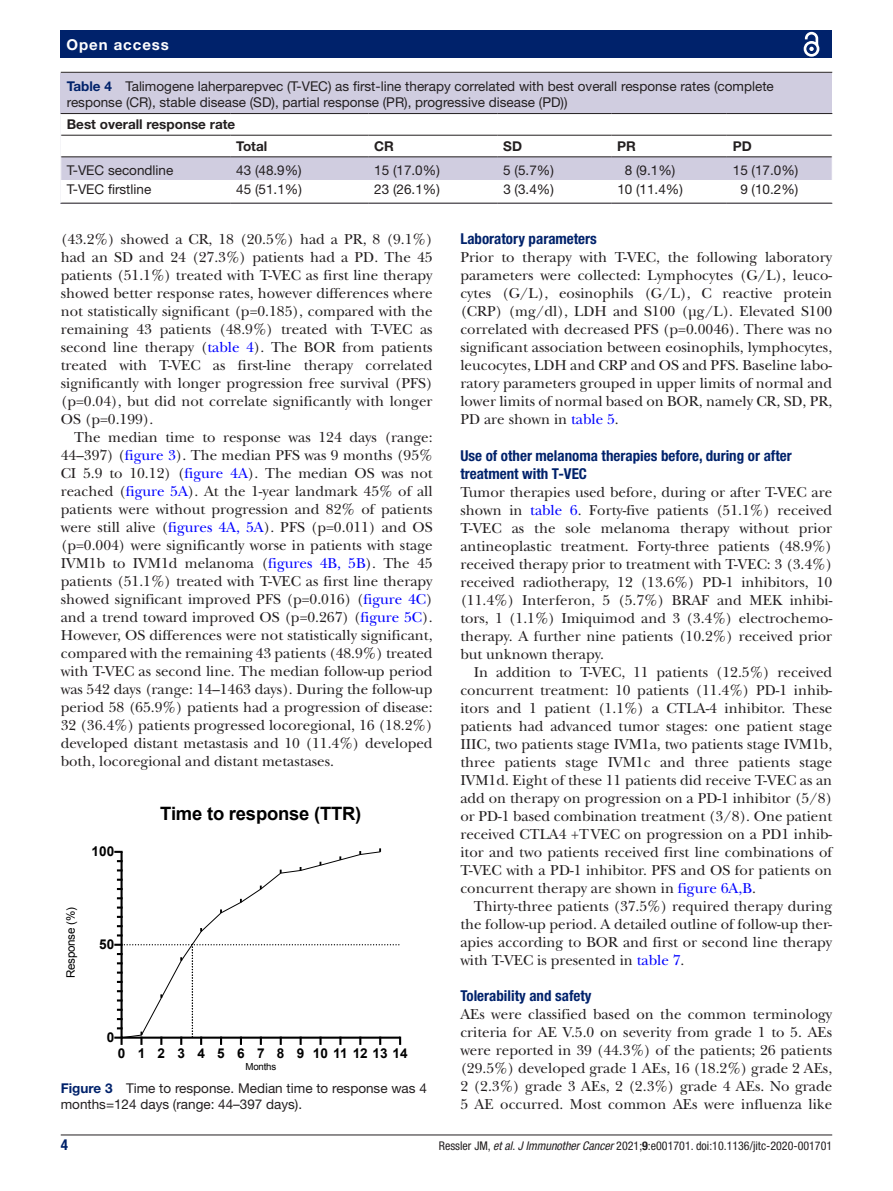
<style>
.page{position:relative;width:893px;height:1191px;background:#fff}
.page>*{position:absolute;margin:0;border:0;box-sizing:border-box;transform-origin:0 0}
.t1{font:700 18.45px "Arial";letter-spacing:-.01em;color:#000}
.t2{font:15px/18px "New Baskerville";color:#231f20;text-align:justify}
.t3{font:700 condensed 15px/18px "Helvetica Neue LT Std";color:#00226b}
.t4{font:700 15px "Helvetica Neue LT Std";letter-spacing:.065em;color:#fff}
.t5{font:13.5px/16.5px "Helvetica Neue LT Std";color:#231f20}
.t6{font:700 13.5px "Helvetica Neue LT Std";color:#231f20}
.t7{font:700 13.5px "Arial";letter-spacing:.175em;color:#000}
.t8{font:700 13.5px "Arial";color:#000}
.t9{font:condensed 12px "Helvetica Neue LT Std";color:#231f20}
.t10{font:11.7px "Arial";letter-spacing:-.015em;color:#000}
.t11{font:9.75px "Arial";letter-spacing:-.02em;color:#000}
.s1{font-weight:700;color:#00226b}
.s2{color:#00f}
.s3{font-style:italic}
.s4{font-weight:700}
</style>
<div class="page">
<hr style="left:61px;top:1134px;width:771px;height:1px;background:#231f20">
<div style="left:61px;top:31px;width:771px;height:27px;background:#00226b"></div>
<svg style="left:803px;top:31px;width:17px;height:26px"></svg>
<div style="left:61px;top:73px;width:771px;height:130px;background:#d0cde0"></div>
<hr style="left:61px;top:72px;width:771px;height:1px;background:#231f20">
<hr style="left:61px;top:113px;width:169px;height:1px;background:#231f20">
<hr style="left:230px;top:113px;width:138px;height:1px;background:#231f20">
<hr style="left:368px;top:113px;width:129px;height:1px;background:#231f20">
<hr style="left:497px;top:113px;width:114px;height:1px;background:#231f20">
<hr style="left:611px;top:113px;width:116px;height:1px;background:#231f20">
<hr style="left:727px;top:113px;width:105px;height:1px;background:#231f20">
<hr style="left:61px;top:203px;width:169px;height:1px;background:#231f20">
<hr style="left:230px;top:203px;width:138px;height:1px;background:#231f20">
<hr style="left:368px;top:203px;width:129px;height:1px;background:#231f20">
<hr style="left:497px;top:203px;width:114px;height:1px;background:#231f20">
<hr style="left:611px;top:203px;width:116px;height:1px;background:#231f20">
<hr style="left:727px;top:203px;width:105px;height:1px;background:#231f20">
<svg style="left:60px;top:114px;width:773px;height:89px"></svg>
<svg style="left:115px;top:850px;width:7px;height:3px"></svg>
<svg style="left:121px;top:851px;width:260px;height:92px"></svg>
<svg style="left:115px;top:943px;width:286px;height:100px"></svg>
<p class="t4" style="left:66px;top:35px;width:104px">Open access</p>
<p class="t5" style="left:67px;top:77px;width:709px"><span class="s1">Table 4</span> Talimogene laherparepvec (T-VEC) as first-line therapy correlated with best overall response rates (complete response (CR), stable disease (SD), partial response (PR), progressive disease (PD))</p>
<p class="t6" style="left:67px;top:116px;width:170px">Best overall response rate</p>
<p class="t6" style="left:236px;top:138px;width:32px">Total</p>
<p class="t6" style="left:374px;top:138px;width:21px">CR</p>
<p class="t6" style="left:503px;top:138px;width:20px">SD</p>
<p class="t6" style="left:617px;top:138px;width:20px">PR</p>
<p class="t6" style="left:733px;top:138px;width:21px">PD</p>
<p class="t5" style="left:67px;top:162px;width:108px">T-VEC secondline</p>
<p class="t5" style="left:236px;top:162px;width:67px">43 (48.9%)</p>
<p class="t5" style="left:374px;top:162px;width:67px">15 (17.0%)</p>
<p class="t5" style="left:503px;top:162px;width:52px">5 (5.7%)</p>
<p class="t5" style="left:625px;top:162px;width:52px">8 (9.1%)</p>
<p class="t5" style="left:733px;top:162px;width:67px">15 (17.0%)</p>
<p class="t5" style="left:67px;top:181px;width:86px">T-VEC firstline</p>
<p class="t5" style="left:236px;top:181px;width:67px">45 (51.1%)</p>
<p class="t5" style="left:374px;top:181px;width:67px">23 (26.1%)</p>
<p class="t5" style="left:503px;top:181px;width:52px">3 (3.4%)</p>
<p class="t5" style="left:617px;top:181px;width:67px">10 (11.4%)</p>
<p class="t5" style="left:740px;top:181px;width:60px">9 (10.2%)</p>
<p class="t2" style="left:61px;top:230px;width:373px">(43.2%) showed a CR, 18 (20.5%) had a PR, 8 (9.1%) had an SD and 24 (27.3%) patients had a PD. The 45 patients (51.1%) treated with T-VEC as first line therapy showed better response rates, however differences where not statistically significant (p=0.185), compared with the remaining 43 patients (48.9%) treated with T-VEC as second line therapy (<span class="s2">table 4</span>). The BOR from patients treated with T-VEC as first-line therapy correlated significantly with longer progression free survival (PFS) (p=0.04), but did not correlate significantly with longer OS (p=0.199).</p>
<p class="t2" style="left:61px;top:428px;width:373px;text-indent:14px">The median time to response was 124 days (range:<br>44–397) (<span class="s2">figure 3</span>). The median PFS was 9 months (95% CI 5.9 to 10.12) (<span class="s2">figure 4A</span>). The median OS was not reached (<span class="s2">figure 5A</span>). At the 1-year landmark 45% of all patients were without progression and 82% of patients were still alive (<span class="s2">figures 4A, 5A</span>). PFS (p=0.011) and OS (p=0.004) were significantly worse in patients with stage IVM1b to IVM1d melanoma (<span class="s2">figures 4B, 5B</span>). The 45 patients (51.1%) treated with T-VEC as first line therapy showed significant improved PFS (p=0.016) (<span class="s2">figure 4C</span>) and a trend toward improved OS (p=0.267) (<span class="s2">figure 5C</span>).<br>However, OS differences were not statistically significant, compared with the remaining 43 patients (48.9%) treated with T-VEC as second line. The median follow-up period was 542 days (range: 14–1463 days). During the follow-up period 58 (65.9%) patients had a progression of disease:<br>32 (36.4%) patients progressed locoregional, 16 (18.2%) developed distant metastasis and 10 (11.4%) developed both, locoregional and distant metastases.</p>
<p class="t8" style="left:92px;top:843px;width:24px">100</p>
<p class="t10" style="left:63px;top:978px;width:73px;rotate:-90deg">Response (%)</p>
<p class="t8" style="left:99px;top:935px;width:17px">50</p>
<p class="t1" style="left:160px;top:801px;width:203px">Time to response (TTR)</p>
<p class="t8" style="left:107px;top:1028px;width:9px">0</p>
<p class="t7" style="left:118px;top:1044px;width:291px">0 1 2 3 4 5 6 7 8 91011121314</p>
<p class="t11" style="left:245px;top:1060px;width:32px">Months</p>
<p class="t5" style="left:61px;top:1080px;width:368px"><span class="s1">Figure 3</span> Time to response. Median time to response was 4 months=124 days (range: 44–397 days).</p>
<p class="t3" style="left:460px;top:229px;width:138px">Laboratory parameters</p>
<p class="t2" style="left:460px;top:248px;width:373px">Prior to therapy with T-VEC, the following laboratory parameters were collected: Lymphocytes (G/L), leuco&shy;cytes (G/L), eosinophils (G/L), C reactive protein (CRP) (mg/dl), LDH and S100 (µg/L). Elevated S100 correlated with decreased PFS (p=0.0046). There was no significant association between eosinophils, lymphocytes, leucocytes, LDH and CRP and OS and PFS. Baseline labo&shy;ratory parameters grouped in upper limits of normal and lower limits of normal based on BOR, namely CR, SD, PR, PD are shown in <span class="s2">table 5</span>.</p>
<p class="t3" style="left:460px;top:446px;width:333px">Use of other melanoma therapies before, during or after treatment with T-VEC</p>
<p class="t2" style="left:460px;top:483px;width:373px">Tumor therapies used before, during or after T-VEC are shown in <span class="s2">table 6</span>. Forty-five patients (51.1%) received T-VEC as the sole melanoma therapy without prior antineoplastic treatment. Forty-three patients (48.9%) received therapy prior to treatment with T-VEC: 3 (3.4%) received radiotherapy, 12 (13.6%) PD-1 inhibitors, 10 (11.4%) Interferon, 5 (5.7%) BRAF and MEK inhibi&shy;tors, 1 (1.1%) Imiquimod and 3 (3.4%) electrochemo&shy;therapy. A further nine patients (10.2%) received prior but unknown therapy.</p>
<p class="t2" style="left:460px;top:663px;width:373px;text-indent:14px">In addition to T-VEC, 11 patients (12.5%) received concurrent treatment: 10 patients (11.4%) PD-1 inhib&shy;itors and 1 patient (1.1%) a CTLA-4 inhibitor. These patients had advanced tumor stages: one patient stage IIIC, two patients stage IVM1a, two patients stage IVM1b, three patients stage IVM1c and three patients stage IVM1d. Eight of these 11 patients did receive T-VEC as an add on therapy on progression on a PD-1 inhibitor (5/8) or PD-1 based combination treatment (3/8). One patient received CTLA4 +TVEC on progression on a PD1 inhib&shy;itor and two patients received first line combinations of T-VEC with a PD-1 inhibitor. PFS and OS for patients on concurrent therapy are shown in <span class="s2">figure 6A,B</span>.</p>
<p class="t2" style="left:460px;top:897px;width:373px;text-indent:14px">Thirty-three patients (37.5%) required therapy during the follow-up period. A detailed outline of follow-up ther&shy;apies according to BOR and first or second line therapy with T-VEC is presented in <span class="s2">table 7</span>.</p>
<p class="t3" style="left:460px;top:986px;width:133px">Tolerability and safety</p>
<p class="t2" style="left:460px;top:1005px;width:373px">AEs were classified based on the common terminology criteria for AE V.5.0 on severity from grade 1 to 5. AEs were reported in 39 (44.3%) of the patients; 26 patients (29.5%) developed grade 1 AEs, 16 (18.2%) grade 2 AEs, 2 (2.3%) grade 3 AEs, 2 (2.3%) grade 4 AEs. No grade 5 AE occurred. Most common AEs were influenza like</p>
<p class="t3" style="left:61px;top:1135px;width:9px">4</p>
<p class="t9" style="left:439px;top:1138px;width:395px">Ressler JM, <span class="s3">et al</span>. <span class="s3">J Immunother Cancer</span> 2021;<span class="s4">9</span>:e001701. doi:10.1136/jitc-2020-001701</p>
</div>
